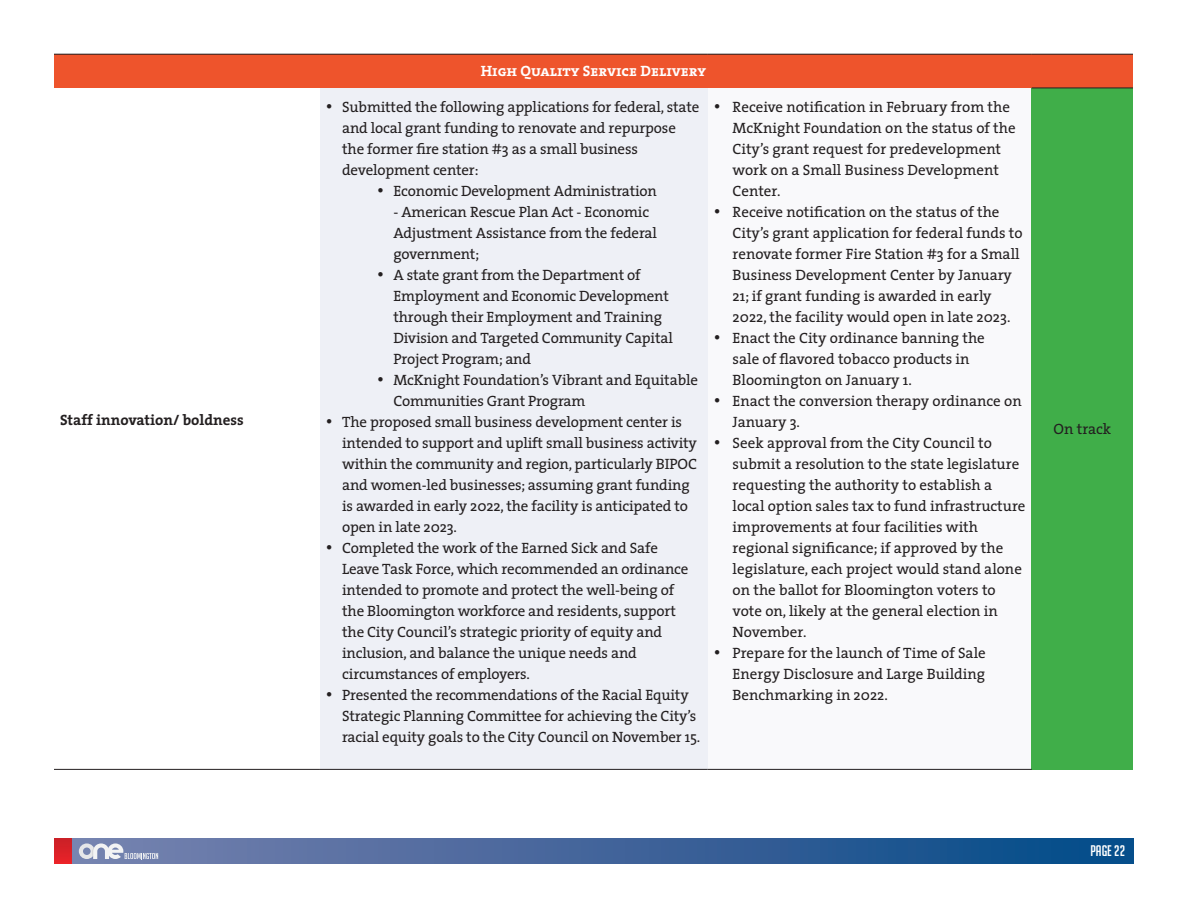
<style>
.page{position:relative;width:1188px;height:918px;background:#fff}
.page>*{position:absolute;margin:0;border:0;box-sizing:border-box;transform-origin:0 0}
.t1{font:15px/21px "The Serif";letter-spacing:-.01em;color:#231f20}
.t2{font:15px "The Serif Bold Caps";color:#fff}
.STRAT_HED{font:700 15px "The Serif";color:#231f20}
.t3{font:15px "Big Noodle Titling";color:#fff}
</style>
<div class="page">
<div style="left:71px;top:838px;width:1063px;height:26px;background:linear-gradient(to right,#7b81af,#044988)"></div>
<div style="left:54px;top:838px;width:17px;height:26px;background:linear-gradient(to bottom,#c92027,#ea2228)"></div>
<svg style="left:79px;top:843px;width:79px;height:16px"></svg>
<div style="left:54px;top:54px;width:1079px;height:34px;background:#ee542c"></div>
<div style="left:320px;top:88px;width:388px;height:681px;background:#eef0f6"></div>
<div style="left:708px;top:88px;width:324px;height:681px;background:#f9f9fb"></div>
<div style="left:1032px;top:88px;width:101px;height:681px;background:#40ae49"></div>
<hr style="left:54px;top:54px;width:266px;height:1px;background:#231f20">
<hr style="left:320px;top:54px;width:388px;height:1px;background:#231f20">
<hr style="left:708px;top:54px;width:324px;height:1px;background:#231f20">
<hr style="left:1032px;top:54px;width:101px;height:1px;background:#231f20">
<hr style="left:1032px;top:88px;width:101px;height:1px;background:#231f20">
<hr style="left:54px;top:769px;width:266px;height:1px;background:#231f20">
<hr style="left:320px;top:769px;width:388px;height:1px;background:#231f20">
<hr style="left:708px;top:769px;width:324px;height:1px;background:#231f20">
<p class="STRAT_HED" style="left:60px;top:407px;width:185px">Staff innovation/ boldness</p>
<p class="t2" style="left:481px;top:59px;width:227px">High Quality Service Delivery</p>
<p class="t1" style="left:342px;top:96px;width:359px;text-indent:-16px">• Submitted the following applications for federal, state and local grant funding to renovate and repurpose the former fire station #3 as a small business development center:</p>
<p class="t1" style="left:377px;top:180px;width:281px">• Economic Development Administration</p>
<p class="t1" style="left:393px;top:201px;width:265px">- American Rescue Plan Act - Economic<br>Adjustment Assistance from the federal government;</p>
<p class="t1" style="left:393px;top:264px;width:281px;text-indent:-16px">• A state grant from the Department of Employment and Economic Development through their Employment and Training Division and Targeted Community Capital Project Program; and</p>
<p class="t1" style="left:393px;top:369px;width:306px;text-indent:-16px">• McKnight Foundation’s Vibrant and Equitable<br>Communities Grant Program</p>
<p class="t1" style="left:342px;top:411px;width:356px;text-indent:-16px">• The proposed small business development center is intended to support and uplift small business activity within the community and region, particularly BIPOC and women-led businesses; assuming grant funding is awarded in early 2022, the facility is anticipated to open in late 2023.</p>
<p class="t1" style="left:342px;top:537px;width:348px;text-indent:-16px">• Completed the work of the Earned Sick and Safe Leave Task Force, which recommended an ordinance intended to promote and protect the well-being of the Bloomington workforce and residents, support the City Council’s strategic priority of equity and inclusion, and balance the unique needs and circumstances of employers.</p>
<p class="t1" style="left:342px;top:684px;width:360px;text-indent:-16px">• Presented the recommendations of the Racial Equity<br>Strategic Planning Committee for achieving the City’s racial equity goals to the City Council on November 15.</p>
<p class="t1" style="left:733px;top:96px;width:285px;text-indent:-19px">• Receive notification in February from the McKnight Foundation on the status of the City’s grant request for predevelopment work on a Small Business Development Center.</p>
<p class="t1" style="left:733px;top:201px;width:292px;text-indent:-19px">• Receive notification on the status of the City’s grant application for federal funds to renovate former Fire Station #3 for a Small Business Development Center by January 21; if grant funding is awarded in early 2022, the facility would open in late 2023.</p>
<p class="t1" style="left:733px;top:327px;width:254px;text-indent:-19px">• Enact the City ordinance banning the sale of flavored tobacco products in<br>Bloomington on January 1.</p>
<p class="t1" style="left:733px;top:390px;width:291px;text-indent:-19px">• Enact the conversion therapy ordinance on<br>January 3.</p>
<p class="t1" style="left:733px;top:432px;width:294px;text-indent:-19px">• Seek approval from the City Council to submit a resolution to the state legislature requesting the authority to establish a local option sales tax to fund infrastructure improvements at four facilities with regional significance; if approved by the legislature, each project would stand alone on the ballot for Bloomington voters to vote on, likely at the general election in November.</p>
<p class="t1" style="left:733px;top:642px;width:255px;text-align:justify;text-indent:-19px">• Prepare for the launch of Time of Sale Energy Disclosure and Large Building Benchmarking in 2022.</p>
<p class="t1" style="left:1054px;top:418px;width:59px">On track</p>
<p class="t3" style="left:1090px;top:842px;width:36px">PAGE 22</p>
</div>
